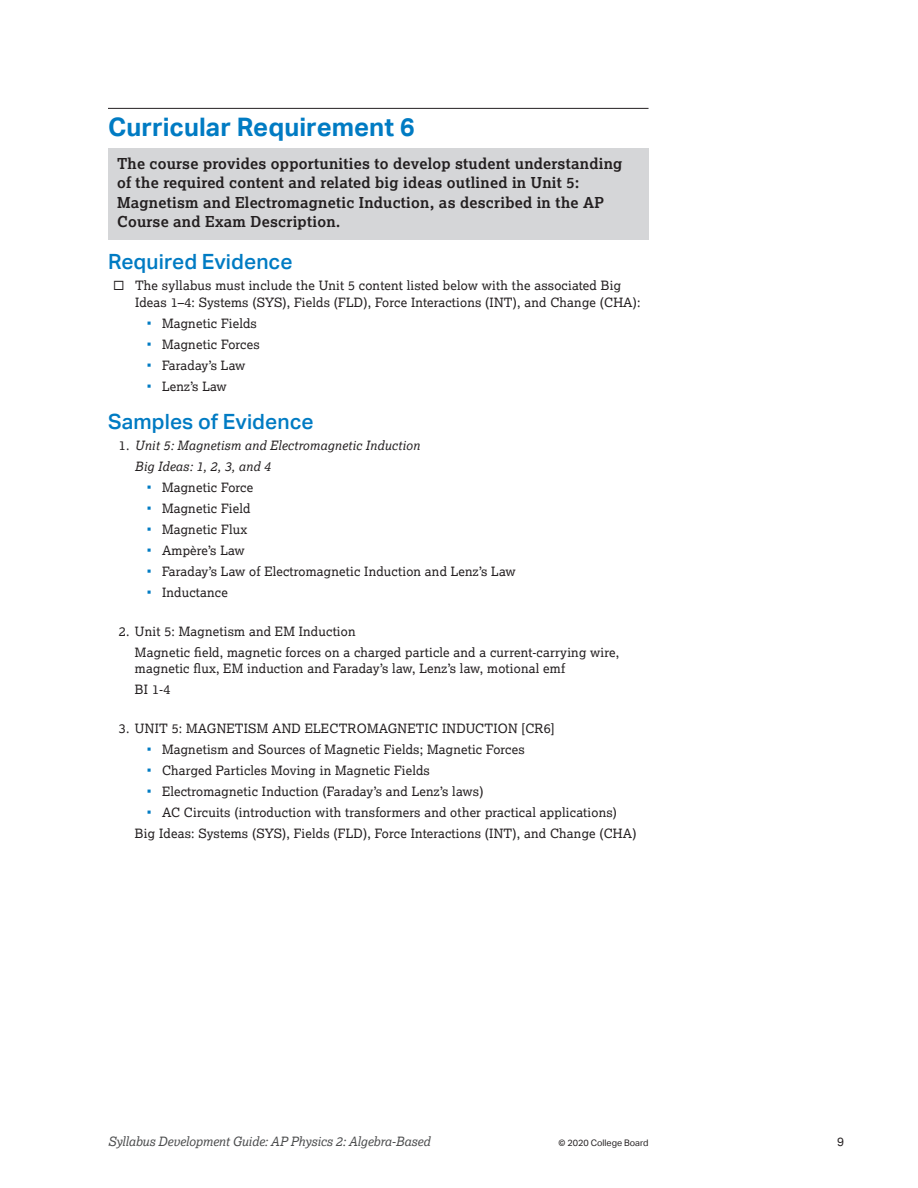
<style>
.page{position:relative;width:918px;height:1188px;background:#fff}
.page>*{position:absolute;margin:0;border:0;box-sizing:border-box;transform-origin:0 0}
.t1{font:700 25.5px "Aktiv Grotesk";letter-spacing:.005em;color:#007bc3}
.t2{font:500 21px "Aktiv Grotesk";letter-spacing:.005em;color:#007bc3}
.t3{font:700 15px/19.5px "Lexia";letter-spacing:.015em;color:#231f20}
.t4{font:12.75px/21px "Lexia";letter-spacing:.015em;color:#231f20}
.t5{font:italic 12.75px/21px "Lexia";letter-spacing:.015em;color:#231f20}
.t6{font:italic 12.75px "Lexia";letter-spacing:-.01em;color:#4b4c4d}
.t7{font:12px "Aktiv Grotesk";color:#231f20}
.t8{font:9px "Aktiv Grotesk";color:#231f20}
.s1{font-style:normal}
</style>
<div class="page">
<div style="left:108px;top:148px;width:541px;height:92px;background:#d5d6d8"></div>
<hr style="left:108px;top:108px;width:541px;height:1px;background:#231f20">
<h1 class="t1" style="left:108px;top:112px;width:309px">Curricular Requirement 6</h1>
<p class="t3" style="left:117px;top:153px;width:507px">The course provides opportunities to develop student understanding of the required content and related big ideas outlined in Unit 5:<br>Magnetism and Electromagnetic Induction, as described in the AP Course and Exam Description.</p>
<h2 class="t2" style="left:108px;top:250px;width:186px">Required Evidence</h2>
<p class="t4" style="left:135px;top:277px;width:507px;line-height:16.5px;text-indent:-22px">◻ The syllabus must include the Unit 5 content listed below with the associated Big<br>Ideas 1–4: Systems (SYS), Fields (FLD), Force Interactions (INT), and Change (CHA):</p>
<p class="t4" style="left:162px;top:312px;width:99px">Magnetic Fields<br>Magnetic Forces<br>Faraday’s Law<br>Lenz’s Law</p>
<h2 class="t2" style="left:108px;top:409px;width:207px">Samples of Evidence</h2>
<p class="t5" style="left:135px;top:434px;width:286px;text-indent:-16px"><span class="s1">1.</span> Unit 5: Magnetism and Electromagnetic Induction<br>Big Ideas: 1, 2, 3, and 4</p>
<p class="t4" style="left:162px;top:476px;width:355px">Magnetic Force<br>Magnetic Field<br>Magnetic Flux<br>Ampère’s Law<br>Faraday’s Law of Electromagnetic Induction and Lenz’s Law<br>Inductance</p>
<p class="t4" style="left:135px;top:620px;width:486px;text-indent:-16px">2. Unit 5: Magnetism and EM Induction<br>Magnetic field, magnetic forces on a charged particle and a current-carrying wire,</p>
<p class="t4" style="left:135px;top:658px;width:432px">magnetic flux, EM induction and Faraday’s law, Lenz’s law, motional emf<br>BI 1-4</p>
<p class="t4" style="left:119px;top:718px;width:437px">3. UNIT 5: MAGNETISM AND ELECTROMAGNETIC INDUCTION [CR6]</p>
<p class="t4" style="left:162px;top:739px;width:364px">Magnetism and Sources of Magnetic Fields; Magnetic Forces</p>
<p class="t4" style="left:162px;top:760px;width:269px">Charged Particles Moving in Magnetic Fields</p>
<p class="t4" style="left:162px;top:781px;width:323px">Electromagnetic Induction (Faraday’s and Lenz’s laws)</p>
<p class="t4" style="left:162px;top:802px;width:457px">AC Circuits (introduction with transformers and other practical applications)</p>
<p class="t4" style="left:135px;top:823px;width:503px">Big Ideas: Systems (SYS), Fields (FLD), Force Interactions (INT), and Change (CHA)</p>
<p class="t6" style="left:108px;top:1134px;width:324px">Syllabus Development Guide: AP Physics 2: Algebra-Based</p>
<p class="t8" style="left:558px;top:1138px;width:92px">© 2020 College Board</p>
<p class="t7" style="left:837px;top:1135px;width:9px">9</p>
</div>
